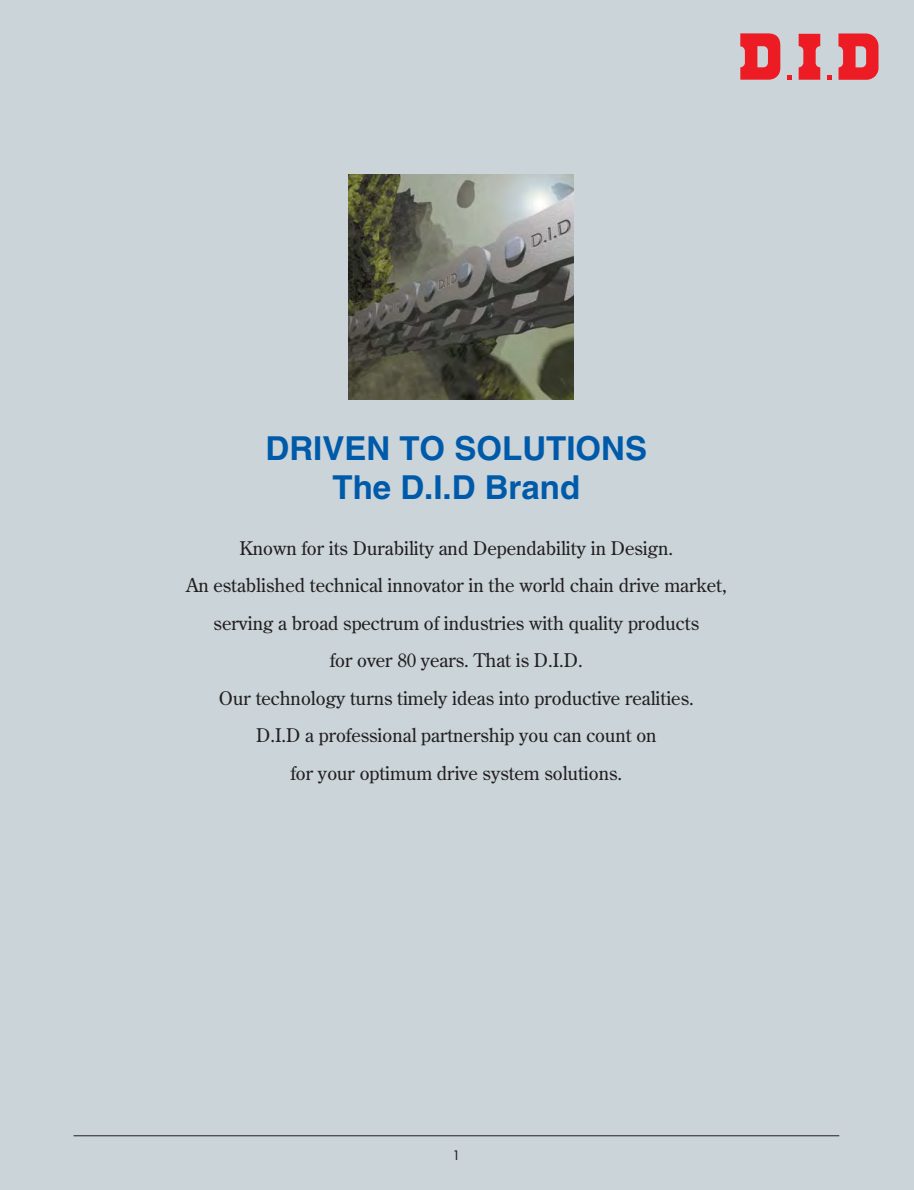
<style>
.page{position:relative;width:914px;height:1190px;background:#cad4d9}
.page>*{position:absolute;margin:0;border:0;box-sizing:border-box;transform-origin:0 0}
.t1{font:33px/39px "Midashi Go MB31";color:#005aaa;text-align:center}
.t2{font:700 18.75px/37.5px "Futo Min A101";color:#231f20;text-align:center}
.t3{font:12.75px "Futura";color:#231f20}
</style>
<div class="page">
<svg style="left:787px;top:75px;width:4px;height:5px"></svg>
<svg style="left:798px;top:34px;width:22px;height:46px"></svg>
<svg style="left:740px;top:33px;width:40px;height:47px"></svg>
<svg style="left:827px;top:75px;width:4px;height:5px"></svg>
<svg style="left:838px;top:33px;width:40px;height:47px"></svg>
<hr style="left:74px;top:1135px;width:765px;height:1px;background:#231f20">
<img style="left:348px;top:174px;width:225px;height:226px">
<h1 class="t1" style="left:265px;top:429px;width:383px">DRIVEN TO SOLUTIONS<br>The D D.I. Brand</h1>
<p class="t2" style="left:186px;top:529px;width:542px">Known for its Durability and Dependability in Design.<br>An established technical innovator in the world chain drive market, serving a broad spectrum of industries with quality products<br>for over 80 years. That i s D D.I. .<br>Our technology turns timely ideas into productive realities.<br>D D.I. a professional partnership you can count on<br>for your optimum drive system solutions.</p>
<p class="t3" style="left:453px;top:1146px;width:9px">1</p>
</div>
